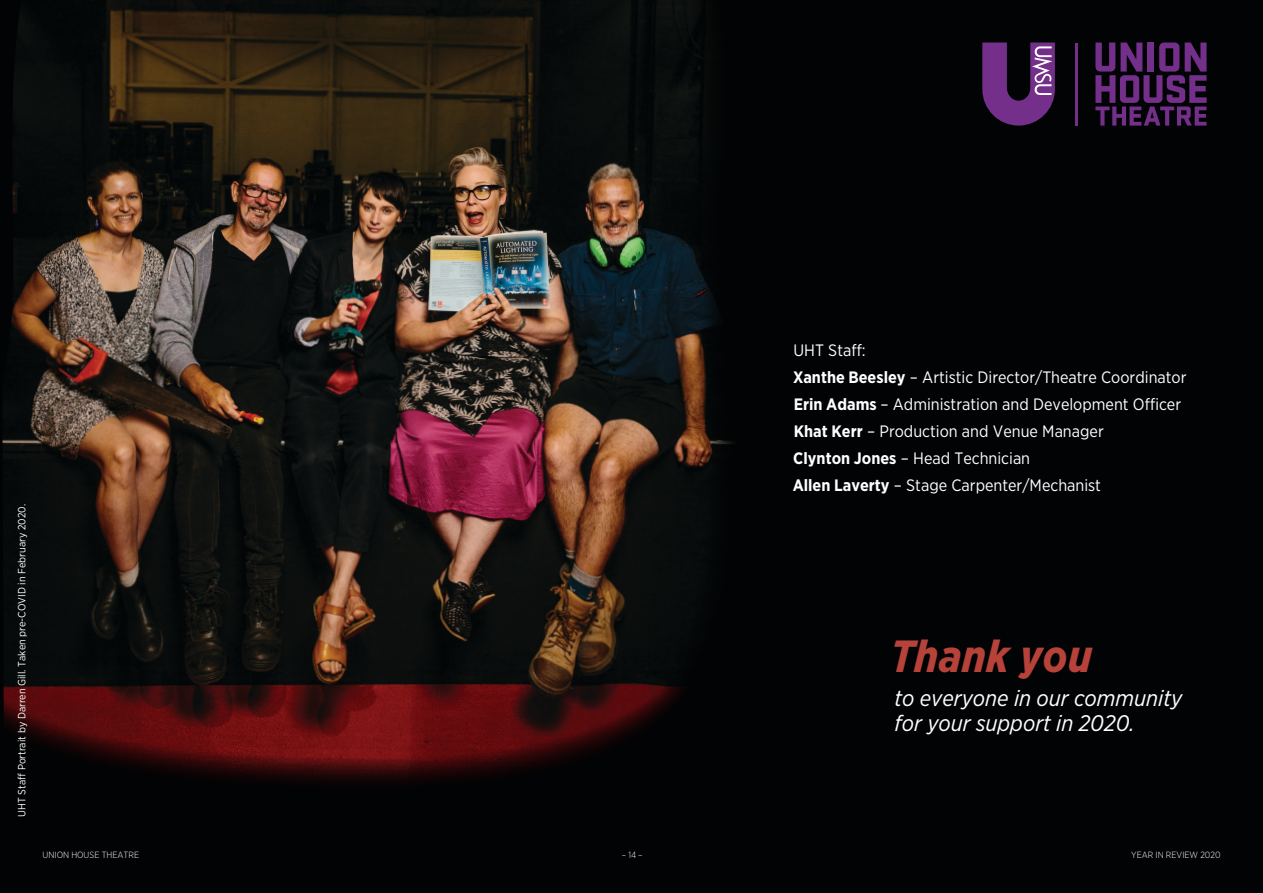
<style>
.page{position:relative;width:1263px;height:893px;background:#020304}
.page>*{position:absolute;margin:0;border:0;box-sizing:border-box;transform-origin:0 0}
.p_-_quotes{font:italic 700 45px "Gotham Narrow";color:#b7423a}
.p_-_quotes-2{font:italic 22.5px/25.5px "Gotham Narrow";color:#fff}
.t1{font:16.5px "Gotham Narrow";color:#fff}
.p_-_image_credits{font:10.5px "Gotham Narrow";color:#fff}
.t2{font:300 9px "Gotham Narrow";color:#fff}
.s1{font-weight:700}
</style>
<div class="page">
<img style="left:2px;top:0;width:731px;height:783px">
<hr style="left:1074px;top:43px;width:3px;height:83px;background:#742f8b">
<svg style="left:982px;top:43px;width:73px;height:83px"></svg>
<svg style="left:1095px;top:43px;width:111px;height:83px"></svg>
<p class="p_-_image_credits" style="left:15px;top:817px;width:314px;rotate:-90deg">UHT Staff Portrait by Darren Gill. Taken pre-COVID in February 2020.</p>
<p class="t1" style="left:793px;top:340px;width:74px">UHT Staff:</p>
<p class="t1" style="left:793px;top:367px;width:395px"><span class="s1">Xanthe Beesley</span> – Artistic Director/Theatre Coordinator</p>
<p class="t1" style="left:794px;top:394px;width:389px"><span class="s1">Erin Adams</span> – Administration and Development Officer</p>
<p class="t1" style="left:794px;top:421px;width:312px"><span class="s1">Khat Kerr</span> – Production and Venue Manager</p>
<p class="t1" style="left:793px;top:448px;width:238px"><span class="s1">Clynton Jones</span> – Head Technician</p>
<p class="t1" style="left:793px;top:474px;width:310px"><span class="s1">Allen Laverty</span> – Stage Carpenter/Mechanist</p>
<p class="p_-_quotes" style="left:891px;top:627px;width:203px">Thank you</p>
<p class="p_-_quotes-2" style="left:894px;top:684px;width:289px">to everyone in our community for your support in 2020.</p>
<p class="t2" style="left:43px;top:849px;width:98px">UNION HOUSE THEATRE</p>
<p class="t2" style="left:622px;top:849px;width:22px">– 14 –</p>
<p class="t2" style="left:1131px;top:849px;width:91px">YEAR IN REVIEW 2020</p>
</div>
